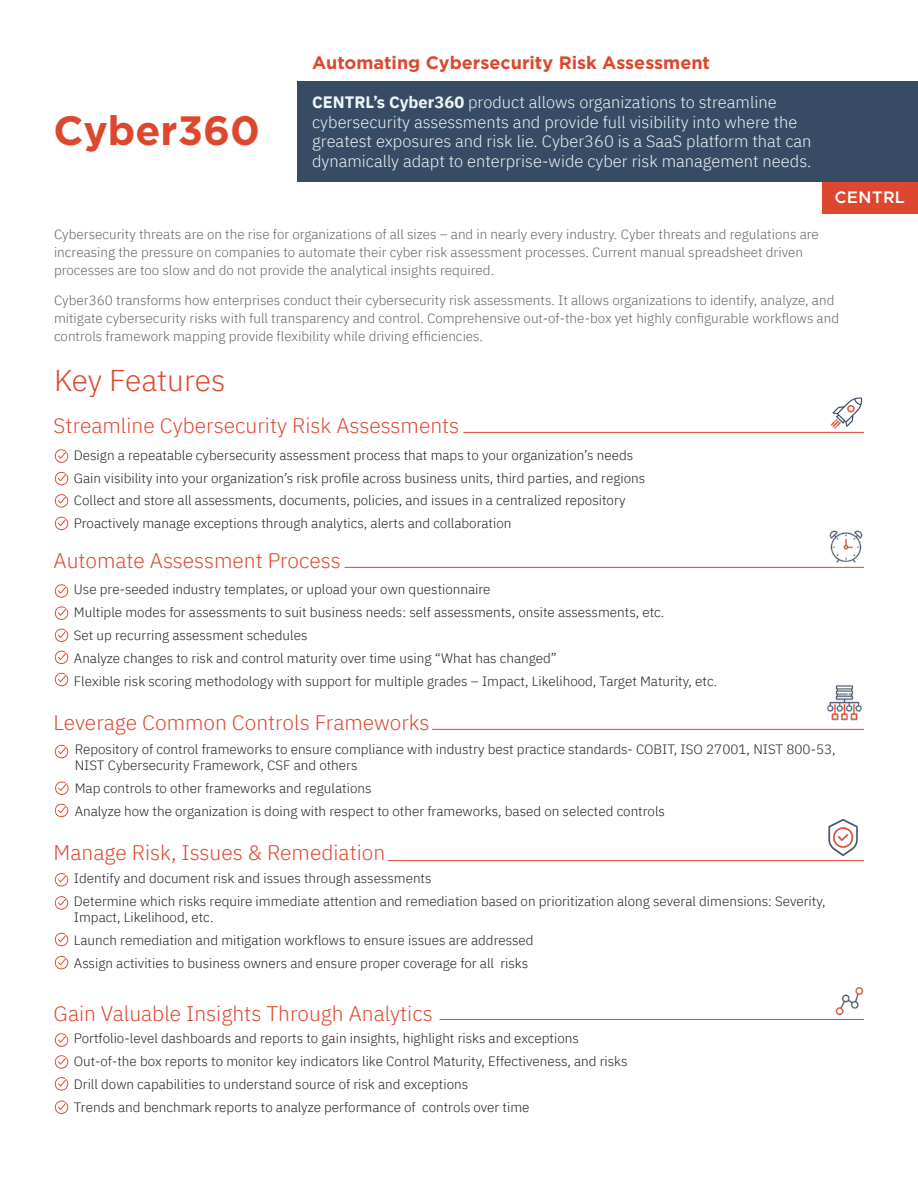
<style>
.page{position:relative;width:918px;height:1188px;background:#fff}
.page>*{position:absolute;margin:0;border:0;box-sizing:border-box;transform-origin:0 0}
.t1{font:700 40.95px "Gotham";color:#dd472e}
.t2{font:300 30px "IBM Plex Sans";color:#dd472e}
.t3{font:300 21px "IBM Plex Sans";color:#dd472e}
.t4{font:700 18px "Gotham";color:#dd472e}
.t5{font:600 16.8px "Metropolis";letter-spacing:.04em;color:#fff}
.t6{font:300 16.5px/19.8px "IBM Plex Sans";color:#eff5f7}
.t7{font:300 13.5px/16.2px "IBM Plex Sans";color:#231f20}
.Paragraph_Style_1{font:300 13.5px/18px "IBM Plex Sans";color:#636366}
.s1{font-weight:700}
</style>
<div class="page">
<div style="left:297px;top:82px;width:621px;height:100px;background:#374b65"></div>
<hr style="left:463px;top:432px;width:401px;height:1px;background:#dd472e">
<svg style="left:55px;top:449px;width:13px;height:14px"></svg>
<svg style="left:55px;top:472px;width:13px;height:13px"></svg>
<svg style="left:55px;top:517px;width:13px;height:13px"></svg>
<hr style="left:345px;top:567px;width:519px;height:1px;background:#dd472e">
<svg style="left:55px;top:584px;width:13px;height:14px"></svg>
<svg style="left:55px;top:606px;width:13px;height:14px"></svg>
<svg style="left:55px;top:628px;width:13px;height:14px"></svg>
<svg style="left:55px;top:651px;width:13px;height:13px"></svg>
<svg style="left:55px;top:673px;width:13px;height:13px"></svg>
<img style="left:826px;top:530px;width:38px;height:37px">
<hr style="left:432px;top:729px;width:432px;height:1px;background:#dd472e">
<svg style="left:55px;top:745px;width:13px;height:13px"></svg>
<svg style="left:55px;top:781px;width:14px;height:14px"></svg>
<svg style="left:55px;top:804px;width:13px;height:13px"></svg>
<hr style="left:388px;top:860px;width:476px;height:1px;background:#dd472e">
<svg style="left:55px;top:873px;width:13px;height:14px"></svg>
<svg style="left:55px;top:896px;width:13px;height:14px"></svg>
<svg style="left:55px;top:933px;width:13px;height:13px"></svg>
<svg style="left:55px;top:956px;width:13px;height:13px"></svg>
<svg style="left:55px;top:494px;width:13px;height:14px"></svg>
<hr style="left:440px;top:1019px;width:424px;height:1px;background:#dd472e">
<svg style="left:55px;top:1033px;width:13px;height:14px"></svg>
<svg style="left:55px;top:1055px;width:13px;height:14px"></svg>
<svg style="left:55px;top:1077px;width:13px;height:14px"></svg>
<svg style="left:55px;top:1100px;width:13px;height:14px"></svg>
<img style="left:835px;top:987px;width:29px;height:29px">
<img style="left:828px;top:819px;width:30px;height:38px">
<img style="left:827px;top:685px;width:35px;height:36px">
<svg style="left:831px;top:397px;width:31px;height:32px"></svg>
<div style="left:823px;top:182px;width:95px;height:32px;background:#dd472e"></div>
<p class="t1" style="left:54px;top:107px;width:208px">Cyber360</p>
<p class="t4" style="left:312px;top:52px;width:399px">Automating Cybersecurity Risk Assessment</p>
<p class="t6" style="left:312px;top:91px;width:501px"><span class="s1">CENTRL’s Cyber360</span> product allows organizations to streamline cybersecurity assessments and provide full visibility into where the greatest exposures and risk lie. Cyber360 is a SaaS platform that can dynamically adapt to enterprise-wide cyber risk management needs.</p>
<p class="t5" style="left:835px;top:186px;width:71px">CENTRL</p>
<p class="Paragraph_Style_1" style="left:54px;top:224px;width:766px">Cybersecurity threats are on the rise for organizations of all sizes – and in nearly every industry. Cyber threats and regulations are increasing the pressure on companies to automate their cyber risk assessment processes. Current manual spreadsheet driven processes are too slow and do not provide the analytical insights required.</p>
<p class="Paragraph_Style_1" style="left:54px;top:290px;width:787px">Cyber360 transforms how enterprises conduct their cybersecurity risk assessments. It allows organizations to identify, analyze, and mitigate cybersecurity risks with full transparency and control. Comprehensive out-of-the-box yet highly configurable workflows and controls framework mapping provide flexibility while driving efficiencies.</p>
<p class="t2" style="left:54px;top:358px;width:173px">Key Features</p>
<p class="t3" style="left:54px;top:410px;width:407px">Streamline Cybersecurity Risk Assessments</p>
<p class="t7" style="left:74px;top:446px;width:561px">Design a repeatable cybersecurity assessment process that maps to your organization’s needs</p>
<p class="t7" style="left:74px;top:469px;width:573px">Gain visibility into your organization’s risk profile across business units, third parties, and regions</p>
<p class="t7" style="left:74px;top:491px;width:553px">Collect and store all assessments, documents, policies, and issues in a centralized repository</p>
<p class="t7" style="left:74px;top:514px;width:439px">Proactively manage exceptions through analytics, alerts and collaboration</p>
<p class="t3" style="left:54px;top:545px;width:289px">Automate Assessment Process</p>
<p class="t7" style="left:74px;top:580px;width:418px">Use pre-seeded industry templates, or upload your own questionnaire</p>
<p class="t7" style="left:74px;top:603px;width:592px">Multiple modes for assessments to suit business needs: self assessments, onsite assessments, etc.</p>
<p class="t7" style="left:74px;top:626px;width:235px">Set up recurring assessment schedules</p>
<p class="t7" style="left:74px;top:649px;width:485px">Analyze changes to risk and control maturity over time using “What has changed”</p>
<p class="t7" style="left:74px;top:672px;width:645px">Flexible risk scoring methodology with support for multiple grades – Impact, Likelihood, Target Maturity, etc.</p>
<p class="t3" style="left:54px;top:707px;width:377px">Leverage Common Controls Frameworks</p>
<p class="t7" style="left:75px;top:740px;width:763px">Repository of control frameworks to ensure compliance with industry best practice standards- COBIT, ISO 27001, NIST 800-53,<br>NIST Cybersecurity Framework, CSF and others</p>
<p class="t7" style="left:75px;top:779px;width:298px">Map controls to other frameworks and regulations</p>
<p class="t7" style="left:75px;top:802px;width:592px">Analyze how the organization is doing with respect to other frameworks, based on selected controls</p>
<p class="t3" style="left:54px;top:837px;width:333px">Manage Risk, Issues &amp; Remediation</p>
<p class="t7" style="left:74px;top:869px;width:359px">Identify and document risk and issues through assessments</p>
<p class="t7" style="left:74px;top:892px;width:753px">Determine which risks require immediate attention and remediation based on prioritization along several dimensions: Severity,<br>Impact, Likelihood, etc.</p>
<p class="t7" style="left:74px;top:931px;width:461px">Launch remediation and mitigation workflows to ensure issues are addressed</p>
<p class="t7" style="left:74px;top:954px;width:456px">Assign activities to business owners and ensure proper coverage for all risks</p>
<p class="t3" style="left:54px;top:998px;width:381px">Gain Valuable Insights Through Analytics</p>
<p class="t7" style="left:74px;top:1029px;width:506px">Portfolio-level dashboards and reports to gain insights, highlight risks and exceptions</p>
<p class="t7" style="left:74px;top:1052px;width:555px">Out-of-the box reports to monitor key indicators like Control Maturity, Effectiveness, and risks</p>
<p class="t7" style="left:74px;top:1075px;width:396px">Drill down capabilities to understand source of risk and exceptions</p>
<p class="t7" style="left:74px;top:1098px;width:457px">Trends and benchmark reports to analyze performance of controls over time</p>
</div>
